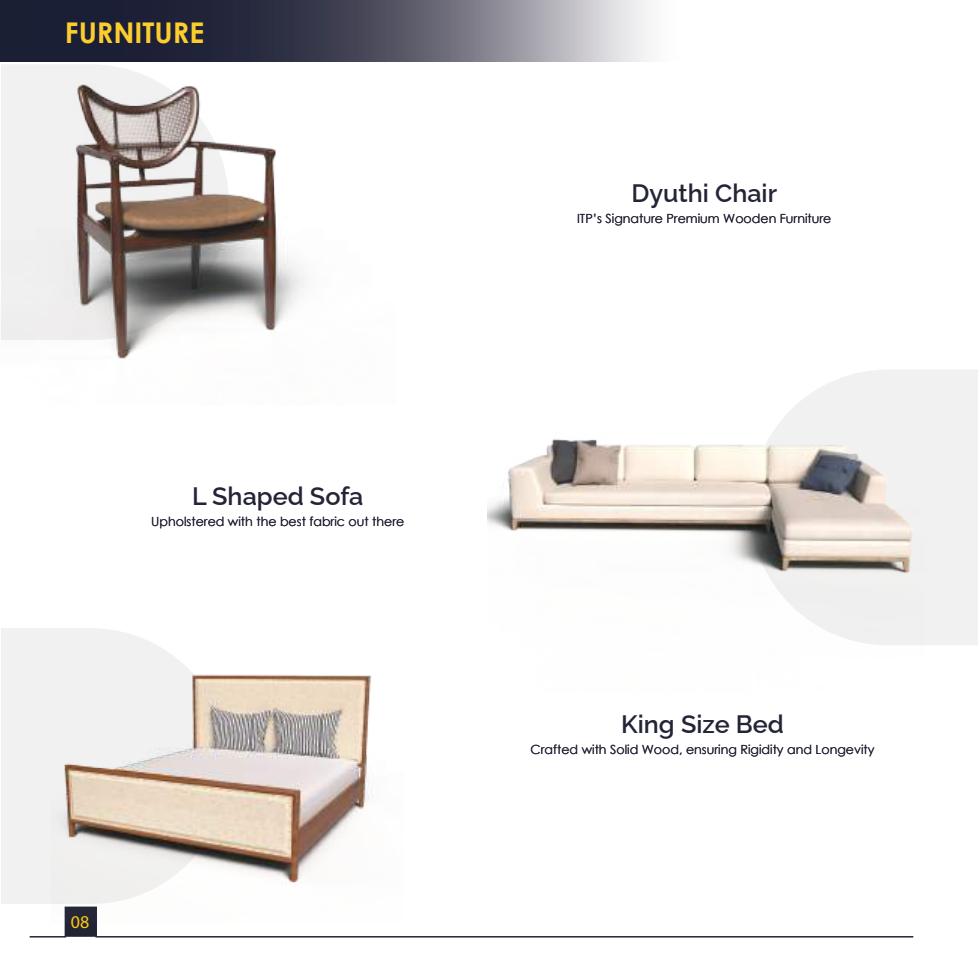
<style>
.page{position:relative;width:978px;height:970px;background:#fff}
.page>*{position:absolute;margin:0;border:0;box-sizing:border-box;transform-origin:0 0}
.t1{font:700 28.5px "Century Gothic";color:#fccd2f}
.t2{font:600 25.2px "Raleway";color:#232436}
.t3{font:18px "Myriad Pro";color:#ffca0e}
.t4{font:12.6px "Century Gothic";color:#232436}
</style>
<div class="page">
<img style="left:113px;top:143px;width:194px;height:216px">
<svg style="left:29px;top:922px;width:885px;height:16px"></svg>
<svg style="left:0;top:0;width:649px;height:62px;background:#575868"></svg>
<svg style="left:1px;top:64px;width:228px;height:276px;fill:#efeded"></svg>
<div style="left:925px;top:370px;width:53px;height:275px;background:#f1f1f1"></div>
<div style="left:1px;top:628px;width:50px;height:275px;background:#f1f1f1"></div>
<img style="left:51px;top:628px;width:321px;height:294px">
<img style="left:487px;top:370px;width:438px;height:275px">
<h1 class="t1" style="left:65px;top:11px;width:141px">FURNITURE</h1>
<h2 class="t2" style="left:192px;top:475px;width:173px">L Shaped Sofa</h2>
<p class="t4" style="left:151px;top:512px;width:255px">Upholstered with the best fabric out there</p>
<h3 class="t3" style="left:71px;top:910px;width:20px">08</h3>
<h2 class="t2" style="left:631px;top:173px;width:147px">Dyuthi Chair</h2>
<p class="t4" style="left:577px;top:209px;width:256px">ITP’s Signature Premium Wooden Furniture</p>
<h2 class="t2" style="left:621px;top:704px;width:164px">King Size Bed</h2>
<p class="t4" style="left:531px;top:741px;width:345px">Crafted with Solid Wood, ensuring Rigidity and Longevity</p>
</div>
